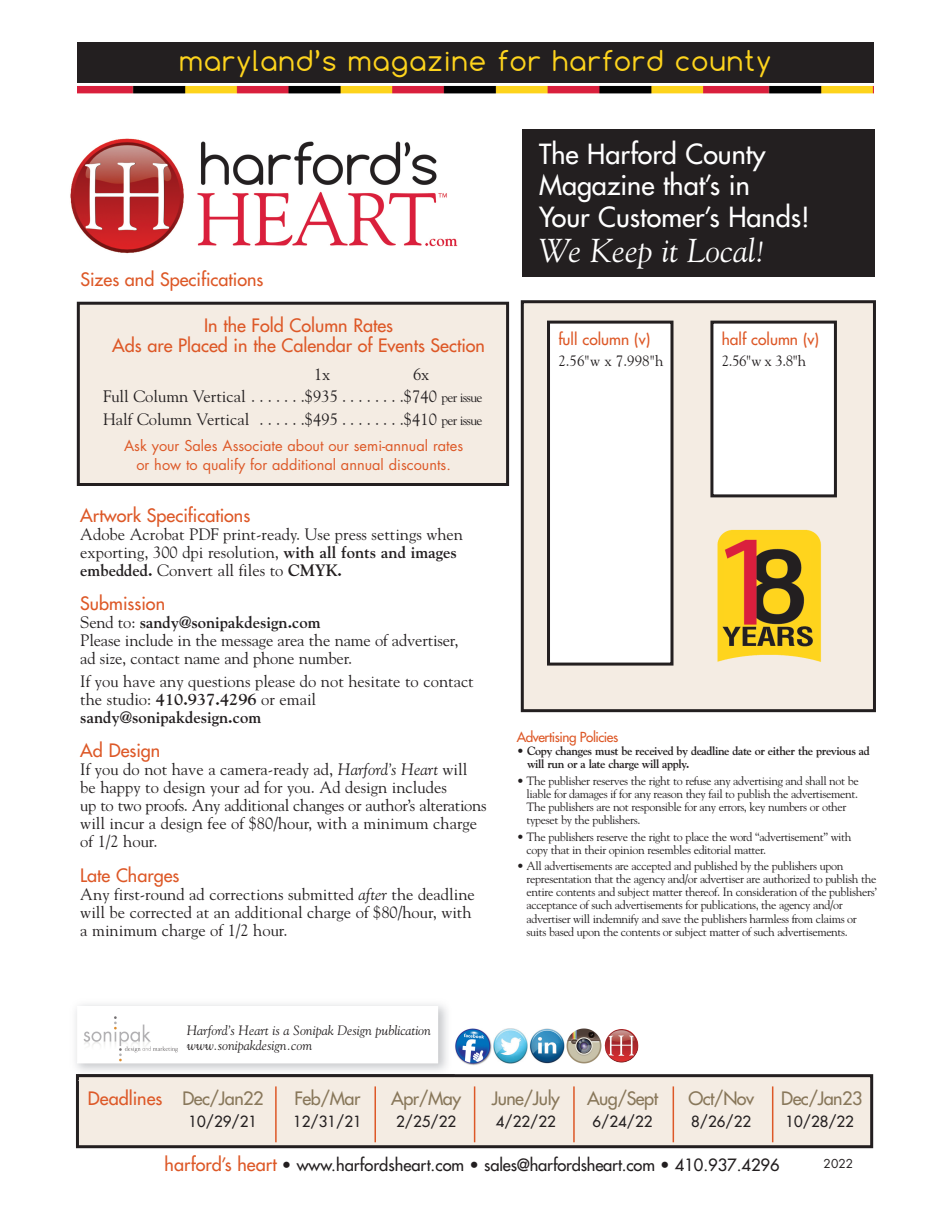
<style>
.page{position:relative;width:945px;height:1215px;background:#fff}
.page>*{position:absolute;margin:0;border:0;box-sizing:border-box;transform-origin:0 0}
.t1{font:italic 33px "Goudy";color:#fff}
.t2{font:27px/31.5px "Futura";color:#fff}
.t3{font:27px "Comfortaa";letter-spacing:.055em;color:#fed41d}
.t4{font:18px/19.5px "Futura";color:#dd5827;text-align:center}
.t5{font:18px "Futura";letter-spacing:-.03em;color:#88775a}
.t6{font:16.5px/18px "Goudy";color:#231f20}
.t7{font:16.5px "Futura";color:#231f20}
.t8{font:15.6px "Futura";color:#dd5827}
.t9{font:15px "Futura";color:#231f20}
.t10{font:15px "Goudy";color:#231f20}
.t11{font:14.55px/19px "Futura";color:#dd5827;text-align:center}
.t12{font:italic 13.5px/15px "Goudy";color:#231f20}
.t13{font:13.5px "Futura";letter-spacing:-.035em;color:#dd5827}
.t14{font:12px/13.2px "Goudy";letter-spacing:-.03em;color:#231f20}
.t15{font:700 12px/13.2px "Goudy";letter-spacing:-.035em;color:#231f20}
.t16{font:12px "Futura";color:#231f20}
.s1{font-size:13.5px}
.s2{font-weight:700}
.s3{font-style:italic}
.s4{color:#88775a}
.s5{font-size:18px;color:#dd5827}
</style>
<div class="page">
<div style="left:522px;top:302px;width:352px;height:409px;background:#f4ece3"></div>
<div style="left:521px;top:300px;width:355px;height:412px;border:3px solid #231f20"></div>
<div style="left:78px;top:303px;width:430px;height:182px;background:#f4ece3"></div>
<div style="left:77px;top:302px;width:432px;height:184px;border:3px solid #231f20"></div>
<div style="left:549px;top:322px;width:123px;height:342px;background:#fff"></div>
<div style="left:547px;top:321px;width:127px;height:345px;border:3px solid #231f20"></div>
<div style="left:712px;top:322px;width:123px;height:174px;background:#fff"></div>
<div style="left:710px;top:321px;width:127px;height:176px;border:3px solid #231f20"></div>
<div style="left:522px;top:129px;width:352px;height:148px;background:#231f20"></div>
<div style="left:77px;top:1076px;width:795px;height:71px;background:#f4ece3"></div>
<div style="left:76px;top:1074px;width:797px;height:74px;border:3px solid #231f20"></div>
<hr style="left:275px;top:1086px;width:2px;height:56px;background:#dd5827">
<hr style="left:375px;top:1086px;width:1px;height:56px;background:#dd5827">
<hr style="left:474px;top:1086px;width:1px;height:56px;background:#dd5827">
<hr style="left:573px;top:1086px;width:2px;height:56px;background:#dd5827">
<hr style="left:673px;top:1086px;width:1px;height:56px;background:#dd5827">
<hr style="left:772px;top:1086px;width:1px;height:56px;background:#dd5827">
<img style="left:70px;top:138px;width:388px;height:116px">
<div style="left:77px;top:43px;width:797px;height:40px;background:#231f20"></div>
<img style="left:77px;top:85px;width:797px;height:9px">
<img style="left:76px;top:1074px;width:379px;height:7px">
<img style="left:77px;top:1076px;width:378px;height:5px">
<img style="left:83px;top:1016px;width:95px;height:45px">
<img style="left:455px;top:1028px;width:37px;height:37px">
<img style="left:605px;top:1029px;width:34px;height:34px">
<img style="left:493px;top:1029px;width:35px;height:35px">
<img style="left:530px;top:1028px;width:35px;height:35px">
<img style="left:567px;top:1029px;width:35px;height:35px">
<img style="left:717px;top:529px;width:104px;height:133px">
<h2 class="t3" style="left:179px;top:46px;width:593px">maryland’s magazine for harford county</h2>
<p class="t4" style="left:80px;top:271px;width:185px">Sizes and Specifications</p>
<p class="t4" style="left:112px;top:317px;width:374px">In the Fold Column Rates<br>Ads are Placed in the Calendar of Events Section</p>
<p class="t6" style="left:314px;top:365px;width:18px">1x</p>
<p class="t6" style="left:103px;top:363px;width:381px;line-height:22.5px;text-indent:310px">6x<br>Full Column Vertical . . . . . . .$935 . . . . . . . .$740 <span class="s1">per issue<br></span>Half Column Vertical . . . . . .$495 . . . . . . . .$410 <span class="s1">per issue</span></p>
<p class="t11" style="left:124px;top:437px;width:341px">Ask your Sales Associate about our semi-annual rates or how to qualify for additional annual discounts.</p>
<p class="t4" style="left:80px;top:506px;width:171px">Artwork Specifications</p>
<p class="t6" style="left:80px;top:525px;width:384px">Adobe Acrobat PDF print-ready. Use press settings when exporting, 300 dpi resolution, <span class="s2">with all fonts and images embedded.</span> Convert all files to <span class="s2">CMYK.</span></p>
<p class="t4" style="left:80px;top:595px;width:86px">Submission</p>
<p class="t6" style="left:80px;top:613px;width:380px">Send to: <span class="s2">sandy@sonipakdesign.com<br></span>Please include in the message area the name of advertiser, ad size, contact name and phone number.</p>
<p class="t6" style="left:80px;top:672px;width:395px">If you have any questions please do not hesitate to contact the studio: <span class="s2">410.937.4296</span> or email <span class="s2">sandy@sonipakdesign.com</span></p>
<p class="t4" style="left:80px;top:742px;width:82px">Ad Design</p>
<p class="t6" style="left:80px;top:761px;width:408px">If you do not have a camera-ready ad, <span class="s3">Harford’s Heart</span> will be happy to design your ad for you. Ad design includes<br>up to two proofs. Any additional changes or author’s alterations will incur a design fee of $80/hour, with a minimum charge of 1/2 hour.</p>
<p class="t4" style="left:80px;top:866px;width:101px">Late Charges</p>
<p class="t6" style="left:80px;top:885px;width:396px">Any first-round ad corrections submitted <span class="s3">after</span> the deadline will be corrected at an additional charge of $80/hour, with a minimum charge of 1/2 hour.</p>
<h2 class="t2" style="left:539px;top:140px;width:272px">The Harford County<br>Magazine that’s in<br>Your Customer’s Hands!</h2>
<h1 class="t1" style="left:539px;top:231px;width:228px">We Keep it Local!</h1>
<p class="t8" style="left:558px;top:332px;width:93px">full column (v)</p>
<p class="t10" style="left:558px;top:352px;width:107px">2.56"w x 7.998"h</p>
<p class="t8" style="left:722px;top:332px;width:99px">half column (v)</p>
<p class="t10" style="left:722px;top:352px;width:86px">2.56"w x 3.8"h</p>
<p class="t13" style="left:517px;top:730px;width:103px">Advertising Policies</p>
<p class="t15" style="left:527px;top:745px;width:344px;text-indent:-10px">• Copy changes must be received by deadline date or either the previous ad will run or a late charge will apply.</p>
<p class="t14" style="left:527px;top:774px;width:334px;text-indent:-10px">• The publisher reserves the right to refuse any advertising and shall not be liable for damages if for any reason they fail to publish the advertisement.<br>The publishers are not responsible for any errors, key numbers or other typeset by the publishers.</p>
<p class="t14" style="left:527px;top:830px;width:326px;text-indent:-10px">• The publishers reserve the right to place the word “advertisement” with copy that in their opinion resembles editorial matter.</p>
<p class="t14" style="left:527px;top:859px;width:352px;text-indent:-10px">• All advertisements are accepted and published by the publishers upon representation that the agency and/or advertiser are authorized to publish the entire contents and subject matter thereof. In consideration of the publishers’ acceptance of such advertisements for publications, the agency and/or advertiser will indemnify and save the publishers harmless from claims or suits based upon the contents or subject matter of such advertisements.</p>
<p class="t12" style="left:187px;top:1023px;width:246px">Harford’s Heart is a Sonipak Design publication www.sonipakdesign.com</p>
<p class="t4" style="left:88px;top:1090px;width:177px">Deadlines <span class="s4">Dec/Jan22</span></p>
<p class="t5" style="left:295px;top:1089px;width:67px">Feb/Mar</p>
<p class="t5" style="left:391px;top:1089px;width:71px">Apr/May</p>
<p class="t5" style="left:492px;top:1089px;width:70px">June/July</p>
<p class="t5" style="left:587px;top:1089px;width:72px">Aug/Sept</p>
<p class="t5" style="left:688px;top:1089px;width:67px">Oct/Nov</p>
<p class="t5" style="left:781px;top:1089px;width:83px">Dec/Jan23</p>
<p class="t9" style="left:188px;top:1114px;width:70px">10/29/21</p>
<p class="t9" style="left:293px;top:1114px;width:70px">12/31/21</p>
<p class="t9" style="left:396px;top:1114px;width:61px">2/25/22</p>
<p class="t9" style="left:496px;top:1114px;width:61px">4/22/22</p>
<p class="t9" style="left:593px;top:1114px;width:61px">6/24/22</p>
<p class="t9" style="left:691px;top:1114px;width:61px">8/26/22</p>
<p class="t9" style="left:785px;top:1114px;width:70px">10/28/22</p>
<p class="t7" style="left:165px;top:1157px;width:617px"><span class="s5">harford’s heart</span> • www.harfordsheart.com • sales@harfordsheart.com • 410.937.4296</p>
<p class="t16" style="left:824px;top:1159px;width:31px">2022</p>
</div>
